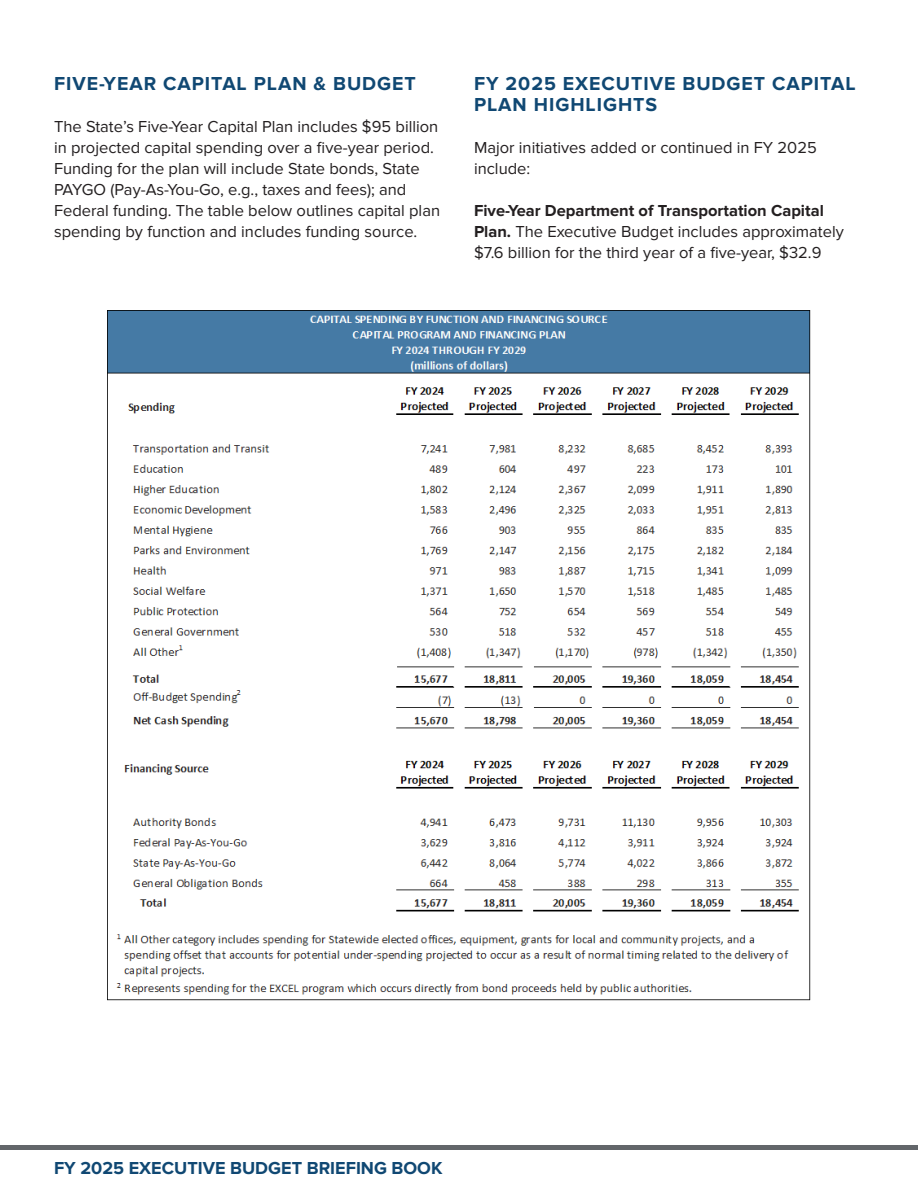
<style>
.page{position:relative;width:918px;height:1188px;background:#fff}
.page>*{position:absolute;margin:0;border:0;box-sizing:border-box;transform-origin:0 0}
.t1{font:700 19.5px/21px "Proxima Nova";letter-spacing:.05em;color:#104873}
.t2{font:700 18px "Proxima Nova";color:#104873}
.t3{font:16.5px/21px "Proxima Nova";color:#231f20}
.s1{font-weight:700}
</style>
<div class="page">
<div style="left:0;top:1145px;width:918px;height:5px;background:#63666a"></div>
<img style="left:108px;top:310px;width:702px;height:690px">
<p class="t1" style="left:54px;top:74px;width:363px">FIVE-YEAR CAPITAL PLAN &amp; BUDGET</p>
<p class="t3" style="left:54px;top:117px;width:388px">The State’s Five-Year Capital Plan includes $95 billion in projected capital spending over a five-year period.<br>Funding for the plan will include State bonds, State PAYGO (Pay-As-You-Go, e.g., taxes and fees); and Federal funding. The table below outlines capital plan spending by function and includes funding source.</p>
<p class="t1" style="left:474px;top:74px;width:383px">FY 2025 EXECUTIVE BUDGET CAPITAL<br>PLAN HIGHLIGHTS</p>
<p class="t3" style="left:474px;top:138px;width:344px">Major initiatives added or continued in FY 2025 include:</p>
<p class="t3" style="left:474px;top:201px;width:371px"><span class="s1">Five-Year Department of Transportation Capital<br>Plan.</span> The Executive Budget includes approximately $7.6 billion for the third year of a five-year, $32.9</p>
<p class="t2" style="left:54px;top:1157px;width:390px">FY 2025 EXECUTIVE BUDGET BRIEFING BOOK</p>
</div>
